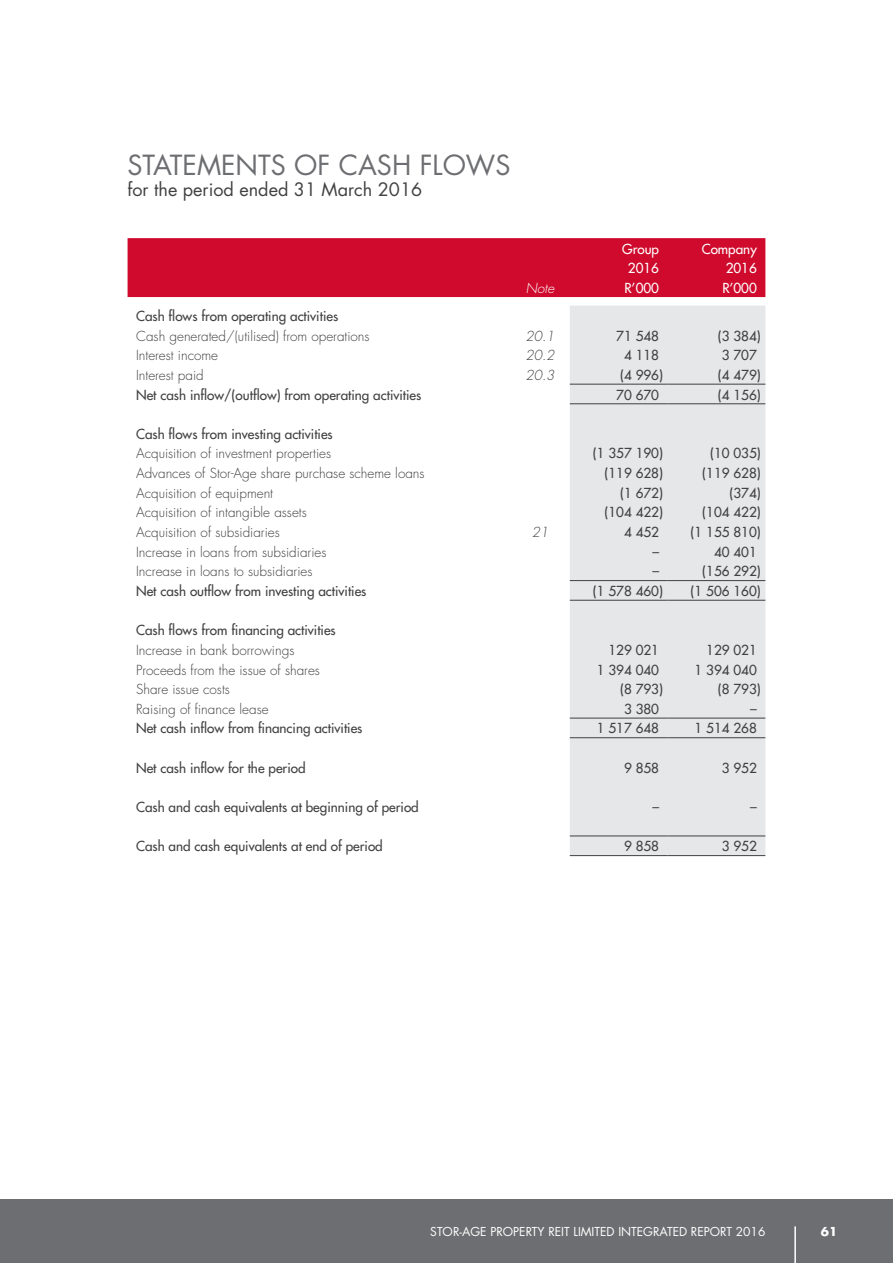
<style>
.page{position:relative;width:893px;height:1263px;background:#fff}
.page>*{position:absolute;margin:0;border:0;box-sizing:border-box;transform-origin:0 0}
.Headline_-_FINANCIAL{font:27px "Futura Std";color:#6d6e71}
.For_the_year_RB{font:18px "Futura Std";color:#414042}
.FINS_copy{font:300 13.5px "Futura Std";color:#414042}
.FINS_copy-2{font:500 13.5px "Futura Std";color:#414042}
._2016_Financials_RB{font:500 13.5px "Futura Std";color:#414042}
._2016_Financials_hea{font:500 13.5px "Futura Std";color:#fff}
.FINS_copy-3{font:italic 300 13.5px "Futura Std";color:#414042}
.FINS_copy-4{font:italic 300 13.5px "Futura Std";color:#fff}
.t1{font:12px "Futura Std";color:#fff}
.t2{font:700 12px "Futura Std";color:#fff}
</style>
<div class="page">
<div style="left:128px;top:238px;width:637px;height:59px;background:#cf0a2c"></div>
<div style="left:570px;top:306px;width:195px;height:549px;background:#e6e7e8"></div>
<hr style="left:570px;top:384px;width:98px;height:1px;background:#414042">
<hr style="left:668px;top:384px;width:97px;height:1px;background:#414042">
<hr style="left:570px;top:403px;width:98px;height:1px;background:#414042">
<hr style="left:668px;top:403px;width:97px;height:1px;background:#414042">
<hr style="left:570px;top:580px;width:98px;height:1px;background:#414042">
<hr style="left:668px;top:580px;width:97px;height:1px;background:#414042">
<hr style="left:570px;top:600px;width:98px;height:1px;background:#414042">
<hr style="left:668px;top:600px;width:97px;height:1px;background:#414042">
<hr style="left:570px;top:718px;width:98px;height:1px;background:#414042">
<hr style="left:668px;top:718px;width:97px;height:1px;background:#414042">
<hr style="left:570px;top:737px;width:98px;height:1px;background:#414042">
<hr style="left:668px;top:737px;width:97px;height:1px;background:#414042">
<hr style="left:570px;top:835px;width:98px;height:1px;background:#414042">
<hr style="left:668px;top:835px;width:97px;height:1px;background:#414042">
<hr style="left:570px;top:855px;width:98px;height:1px;background:#414042">
<hr style="left:668px;top:855px;width:97px;height:1px;background:#414042">
<div style="left:0;top:1199px;width:893px;height:64px;background:#6d6e71"></div>
<hr style="left:794px;top:1226px;width:2px;height:37px;background:#fff">
<p class="Headline_-_FINANCIAL" style="left:128px;top:148px;width:384px">STATEMENTS OF CASH FLOWS</p>
<p class="For_the_year_RB" style="left:128px;top:178px;width:296px">for the period ended 31 March 2016</p>
<p class="_2016_Financials_hea" style="left:622px;top:240px;width:38px">Group</p>
<p class="_2016_Financials_hea" style="left:702px;top:240px;width:57px">Company</p>
<p class="_2016_Financials_hea" style="left:628px;top:260px;width:33px">2016</p>
<p class="_2016_Financials_hea" style="left:726px;top:260px;width:33px">2016</p>
<p class="FINS_copy-4" style="left:526px;top:280px;width:30px">Note</p>
<p class="_2016_Financials_hea" style="left:625px;top:279px;width:36px">R’000</p>
<p class="_2016_Financials_hea" style="left:722px;top:279px;width:36px">R’000</p>
<p class="FINS_copy-2" style="left:136px;top:307px;width:204px">Cash flows from operating activities</p>
<p class="FINS_copy" style="left:136px;top:327px;width:235px">Cash generated/(utilised) from operations</p>
<p class="FINS_copy-3" style="left:525px;top:327px;width:31px">20.1</p>
<p class="_2016_Financials_RB" style="left:616px;top:327px;width:44px">71 548</p>
<p class="_2016_Financials_RB" style="left:718px;top:327px;width:44px">(3 384)</p>
<p class="FINS_copy" style="left:136px;top:347px;width:84px">Interest income</p>
<p class="FINS_copy-3" style="left:525px;top:347px;width:31px">20.2</p>
<p class="_2016_Financials_RB" style="left:624px;top:347px;width:37px">4 118</p>
<p class="_2016_Financials_RB" style="left:722px;top:347px;width:37px">3 707</p>
<p class="FINS_copy" style="left:136px;top:367px;width:69px">Interest paid</p>
<p class="FINS_copy-3" style="left:525px;top:367px;width:31px">20.3</p>
<p class="_2016_Financials_RB" style="left:620px;top:366px;width:44px">(4 996)</p>
<p class="_2016_Financials_RB" style="left:718px;top:366px;width:44px">(4 479)</p>
<p class="FINS_copy-2" style="left:136px;top:386px;width:287px">Net cash inflow/(outflow) from operating activities</p>
<p class="_2016_Financials_RB" style="left:616px;top:386px;width:44px">70 670</p>
<p class="_2016_Financials_RB" style="left:718px;top:386px;width:44px">(4 156)</p>
<p class="FINS_copy-2" style="left:136px;top:425px;width:198px">Cash flows from investing activities</p>
<p class="FINS_copy" style="left:136px;top:445px;width:197px">Acquisition of investment properties</p>
<p class="_2016_Financials_RB" style="left:593px;top:445px;width:72px">(1 357 190)</p>
<p class="_2016_Financials_RB" style="left:710px;top:445px;width:52px">(10 035)</p>
<p class="FINS_copy" style="left:136px;top:465px;width:290px">Advances of Stor-Age share purchase scheme loans</p>
<p class="_2016_Financials_RB" style="left:604px;top:465px;width:60px">(119 628)</p>
<p class="_2016_Financials_RB" style="left:702px;top:465px;width:60px">(119 628)</p>
<p class="FINS_copy" style="left:136px;top:485px;width:139px">Acquisition of equipment</p>
<p class="_2016_Financials_RB" style="left:620px;top:484px;width:44px">(1 672)</p>
<p class="_2016_Financials_RB" style="left:729px;top:484px;width:33px">(374)</p>
<p class="FINS_copy" style="left:136px;top:504px;width:172px">Acquisition of intangible assets</p>
<p class="_2016_Financials_RB" style="left:604px;top:504px;width:60px">(104 422)</p>
<p class="_2016_Financials_RB" style="left:702px;top:504px;width:60px">(104 422)</p>
<p class="FINS_copy" style="left:136px;top:524px;width:145px">Acquisition of subsidiaries</p>
<p class="FINS_copy-3" style="left:532px;top:524px;width:18px">21</p>
<p class="_2016_Financials_RB" style="left:624px;top:524px;width:37px">4 452</p>
<p class="_2016_Financials_RB" style="left:690px;top:524px;width:72px">(1 155 810)</p>
<p class="FINS_copy" style="left:136px;top:544px;width:192px">Increase in loans from subsidiaries</p>
<p class="_2016_Financials_RB" style="left:652px;top:543px;width:8px">–</p>
<p class="_2016_Financials_RB" style="left:714px;top:543px;width:44px">40 401</p>
<p class="FINS_copy" style="left:136px;top:563px;width:178px">Increase in loans to subsidiaries</p>
<p class="_2016_Financials_RB" style="left:652px;top:563px;width:8px">–</p>
<p class="_2016_Financials_RB" style="left:702px;top:563px;width:60px">(156 292)</p>
<p class="FINS_copy-2" style="left:136px;top:582px;width:232px">Net cash outflow from investing activities</p>
<p class="_2016_Financials_RB" style="left:593px;top:582px;width:72px">(1 578 460)</p>
<p class="_2016_Financials_RB" style="left:690px;top:582px;width:72px">(1 506 160)</p>
<p class="FINS_copy-2" style="left:136px;top:622px;width:201px">Cash flows from financing activities</p>
<p class="FINS_copy" style="left:136px;top:642px;width:160px">Increase in bank borrowings</p>
<p class="_2016_Financials_RB" style="left:608px;top:641px;width:52px">129 021</p>
<p class="_2016_Financials_RB" style="left:706px;top:641px;width:52px">129 021</p>
<p class="FINS_copy" style="left:136px;top:661px;width:185px">Proceeds from the issue of shares</p>
<p class="_2016_Financials_RB" style="left:597px;top:661px;width:64px">1 394 040</p>
<p class="_2016_Financials_RB" style="left:694px;top:661px;width:64px">1 394 040</p>
<p class="FINS_copy" style="left:136px;top:681px;width:95px">Share issue costs</p>
<p class="_2016_Financials_RB" style="left:620px;top:681px;width:44px">(8 793)</p>
<p class="_2016_Financials_RB" style="left:718px;top:681px;width:44px">(8 793)</p>
<p class="FINS_copy" style="left:136px;top:701px;width:134px">Raising of finance lease</p>
<p class="_2016_Financials_RB" style="left:624px;top:700px;width:37px">3 380</p>
<p class="_2016_Financials_RB" style="left:750px;top:700px;width:8px">–</p>
<p class="FINS_copy-2" style="left:136px;top:720px;width:228px">Net cash inflow from financing activities</p>
<p class="_2016_Financials_RB" style="left:597px;top:720px;width:64px">1 517 648</p>
<p class="_2016_Financials_RB" style="left:694px;top:720px;width:64px">1 514 268</p>
<p class="FINS_copy-2" style="left:136px;top:759px;width:171px">Net cash inflow for the period</p>
<p class="_2016_Financials_RB" style="left:624px;top:759px;width:37px">9 858</p>
<p class="_2016_Financials_RB" style="left:722px;top:759px;width:37px">3 952</p>
<p class="FINS_copy-2" style="left:136px;top:799px;width:284px">Cash and cash equivalents at beginning of period</p>
<p class="_2016_Financials_RB" style="left:652px;top:799px;width:8px">–</p>
<p class="_2016_Financials_RB" style="left:750px;top:799px;width:8px">–</p>
<p class="FINS_copy-2" style="left:136px;top:838px;width:248px">Cash and cash equivalents at end of period</p>
<p class="_2016_Financials_RB" style="left:624px;top:838px;width:37px">9 858</p>
<p class="_2016_Financials_RB" style="left:722px;top:838px;width:37px">3 952</p>
<p class="t1" style="left:430px;top:1224px;width:337px">STOR-AGE PROPERTY REIT LIMITED INTEGRATED REPORT 2016</p>
<p class="t2" style="left:821px;top:1223px;width:18px">61</p>
</div>
